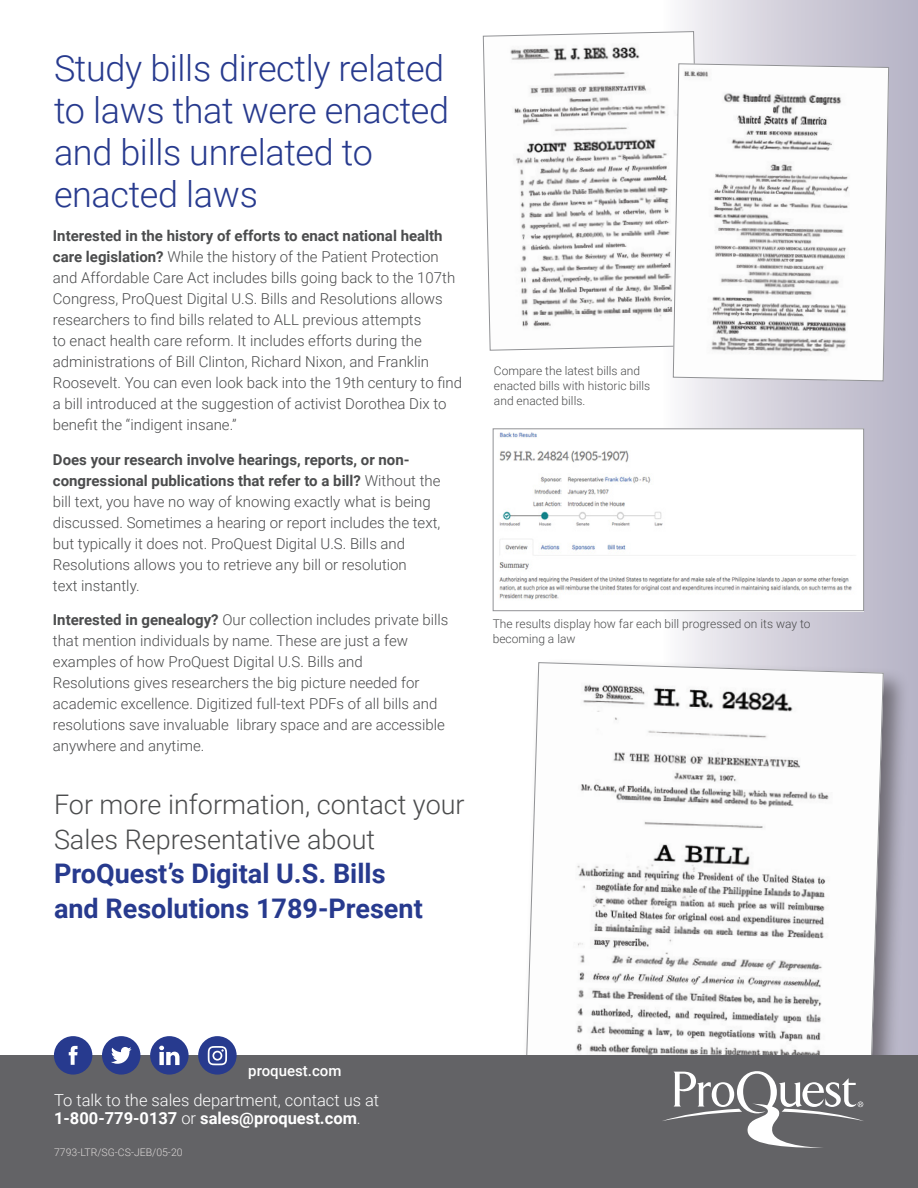
<style>
.page{position:relative;width:918px;height:1188px;background:#fff}
.page>*{position:absolute;margin:0;border:0;box-sizing:border-box;transform-origin:0 0}
.Body_copy{font:300 36px/42px "Roboto";letter-spacing:-.01em;color:#273a8e}
.Body_copy-2{font:300 27px/34.5px "Roboto";color:#4b4c4d}
.Body_copy-3{font:300 16.5px/18px "Roboto";color:#fff}
.Body_copy-4{font:300 15px/21px "Roboto";color:#4b4c4d}
.t1{font:500 15px "Roboto";color:#fff}
.Body_copy-5{font:300 12px/15px "Roboto";color:#4b4c4d}
.code_number{font:300 10.5px "Roboto";color:#dcd8d7}
.s1{font-weight:700}
.s2{font-weight:700;color:#273a8e}
</style>
<div class="page">
<svg style="left:658px;top:0;width:260px;height:1055px;background:#cbc8d5"></svg>
<div style="left:519px;top:658px;width:391px;height:513px;background:#231f20;opacity:.5"></div>
<svg style="left:523px;top:662px;width:361px;height:393px"></svg>
<div style="left:0;top:1055px;width:918px;height:133px;background:#636366"></div>
<div style="left:54px;top:1036px;width:38px;height:39px;background:#273a8e;border-radius:50%"></div>
<svg style="left:69px;top:1046px;width:9px;height:19px"></svg>
<div style="left:102px;top:1036px;width:38px;height:39px;background:#273a8e;border-radius:50%"></div>
<svg style="left:111px;top:1047px;width:21px;height:17px"></svg>
<div style="left:198px;top:1036px;width:39px;height:39px;background:#273a8e;border-radius:50%"></div>
<svg style="left:208px;top:1046px;width:19px;height:19px"></svg>
<div style="left:150px;top:1036px;width:39px;height:39px;background:#273a8e;border-radius:50%"></div>
<svg style="left:159px;top:1046px;width:21px;height:19px"></svg>
<svg style="left:663px;top:1071px;width:201px;height:77px"></svg>
<img style="left:499px;top:430px;width:363px;height:179px">
<div style="left:493px;top:428px;width:371px;height:183px;border:1px solid #919295"></div>
<svg style="left:483px;top:31px;width:218px;height:320px"></svg>
<svg style="left:673px;top:63px;width:216px;height:319px"></svg>
<p class="Body_copy" style="left:54px;top:46px;width:397px">Study bills directly related to laws that were enacted and bills unrelated to enacted laws</p>
<p class="Body_copy-4" style="left:53px;top:225px;width:411px"><span class="s1">Interested in the history of efforts to enact national health care legislation?</span> While the history of the Patient Protection and Affordable Care Act includes bills going back to the 107th Congress, ProQuest Digital U.S. Bills and Resolutions allows researchers to find bills related to ALL previous attempts<br>to enact health care reform. It includes efforts during the administrations of Bill Clinton, Richard Nixon, and Franklin Roosevelt. You can even look back into the 19th century to find a bill introduced at the suggestion of activist Dorothea Dix to benefit the “indigent insane.”</p>
<p class="Body_copy-4" style="left:53px;top:448px;width:389px"><span class="s1">Does your research involve hearings, reports, or non&shy;congressional publications that refer to a bill?</span> Without the bill text, you have no way of knowing exactly what is being discussed. Sometimes a hearing or report includes the text, but typically it does not. ProQuest Digital U.S. Bills and Resolutions allows you to retrieve any bill or resolution<br>text instantly.</p>
<p class="Body_copy-4" style="left:53px;top:609px;width:397px"><span class="s1">Interested in genealogy?</span> Our collection includes private bills that mention individuals by name. These are just a few examples of how ProQuest Digital U.S. Bills and<br>Resolutions gives researchers the big picture needed for academic excellence. Digitized full-text PDFs of all bills and resolutions save invaluable library space and are accessible anywhere and anytime.</p>
<p class="Body_copy-2" style="left:54px;top:786px;width:412px">For more information, contact your<br>Sales Representative about<br><span class="s2">ProQuest’s Digital U.S. Bills<br>and Resolutions 1789-Present</span></p>
<p class="Body_copy-5" style="left:494px;top:362px;width:158px">Compare the latest bills and enacted bills with historic bills and enacted bills.</p>
<p class="Body_copy-5" style="left:493px;top:615px;width:319px">The results display how far each bill progressed on its way to becoming a law</p>
<p class="t1" style="left:248px;top:1061px;width:95px">proquest.com</p>
<p class="Body_copy-3" style="left:54px;top:1091px;width:327px">To talk to the sales department, contact us at<br><span class="s1">1-800-779-0137</span> or <span class="s1">sales@proquest.com</span>.</p>
<p class="code_number" style="left:54px;top:1145px;width:130px">7793-LTR/SG-CS-JEB/05-20</p>
</div>
